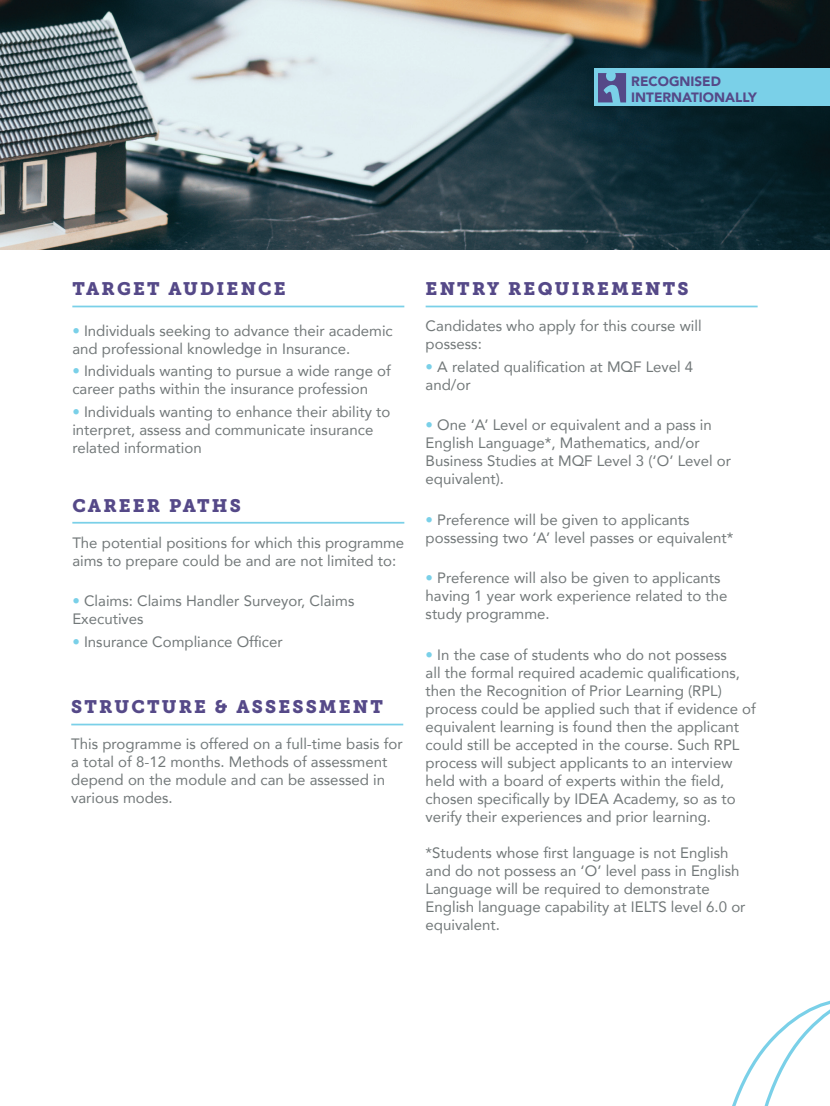
<style>
.page{position:relative;width:830px;height:1106px;background:#fff}
.page>*{position:absolute;margin:0;border:0;box-sizing:border-box;transform-origin:0 0}
.t1{font:18px "Museo Slab 900";letter-spacing:.12em;color:#554988}
.t2{font:15px/18px "Avenir";color:#727879}
.t3{font:900 13.5px/16.2px "Avenir";color:#554988}
.s1{color:#7ad0e8}
</style>
<div class="page">
<img style="left:0;top:0;width:829px;height:249px">
<hr style="left:72px;top:522px;width:332px;height:1px;background:#7ad0e8">
<hr style="left:425px;top:305px;width:332px;height:2px;background:#7ad0e8">
<hr style="left:71px;top:723px;width:332px;height:2px;background:#7ad0e8">
<hr style="left:72px;top:305px;width:332px;height:2px;background:#7ad0e8">
<svg style="left:732px;top:1001px;width:97px;height:105px"></svg>
<div style="left:594px;top:69px;width:235px;height:37px;background:#7ad0e8"></div>
<svg style="left:598px;top:73px;width:27px;height:29px"></svg>
<p class="t3" style="left:631px;top:73px;width:127px">RECOGNISED<br>INTERNATIONALLY</p>
<p class="t1" style="left:72px;top:278px;width:215px">TARGET AUDIENCE</p>
<p class="t2" style="left:72px;top:321px;width:322px"><span class="s1">•</span> Individuals seeking to advance their academic and professional knowledge in Insurance.</p>
<p class="t2" style="left:72px;top:362px;width:320px"><span class="s1">•</span> Individuals wanting to pursue a wide range of career paths within the insurance profession</p>
<p class="t2" style="left:72px;top:402px;width:319px"><span class="s1">•</span> Individuals wanting to enhance their ability to interpret, assess and communicate insurance related information</p>
<p class="t1" style="left:72px;top:495px;width:170px">CAREER PATHS</p>
<p class="t2" style="left:72px;top:533px;width:333px">The potential positions for which this programme aims to prepare could be and are not limited to:</p>
<p class="t2" style="left:72px;top:591px;width:283px"><span class="s1">•</span> Claims: Claims Handler Surveyor, Claims<br>Executives</p>
<p class="t2" style="left:72px;top:632px;width:212px"><span class="s1">•</span> Insurance Compliance Officer</p>
<p class="t1" style="left:71px;top:696px;width:313px">STRUCTURE &amp; ASSESSMENT</p>
<p class="t2" style="left:71px;top:734px;width:333px">This programme is offered on a full-time basis for a total of 8-12 months. Methods of assessment depend on the module and can be assessed in various modes.</p>
<p class="t1" style="left:425px;top:278px;width:264px">ENTRY REQUIREMENTS</p>
<p class="t2" style="left:425px;top:317px;width:277px">Candidates who apply for this course will possess:</p>
<p class="t2" style="left:425px;top:357px;width:269px"><span class="s1">•</span> A related qualification at MQF Level 4 and/or</p>
<p class="t2" style="left:425px;top:416px;width:307px"><span class="s1">•</span> One ‘A’ Level or equivalent and a pass in English Language*, Mathematics, and/or Business Studies at MQF Level 3 (‘O’ Level or equivalent).</p>
<p class="t2" style="left:425px;top:510px;width:309px"><span class="s1">•</span> Preference will be given to applicants possessing two ‘A’ level passes or equivalent*</p>
<p class="t2" style="left:425px;top:569px;width:303px"><span class="s1">•</span> Preference will also be given to applicants having 1 year work experience related to the study programme.</p>
<p class="t2" style="left:425px;top:645px;width:331px"><span class="s1">•</span> In the case of students who do not possess<br>all the formal required academic qualifications, then the Recognition of Prior Learning (RPL) process could be applied such that if evidence of equivalent learning is found then the applicant could still be accepted in the course. Such RPL process will subject applicants to an interview held with a board of experts within the field, chosen specifically by IDEA Academy, so as to verify their experiences and prior learning.</p>
<p class="t2" style="left:425px;top:843px;width:321px">*Students whose first language is not English and do not possess an ‘O’ level pass in English Language will be required to demonstrate English language capability at IELTS level 6.0 or equivalent.</p>
</div>
